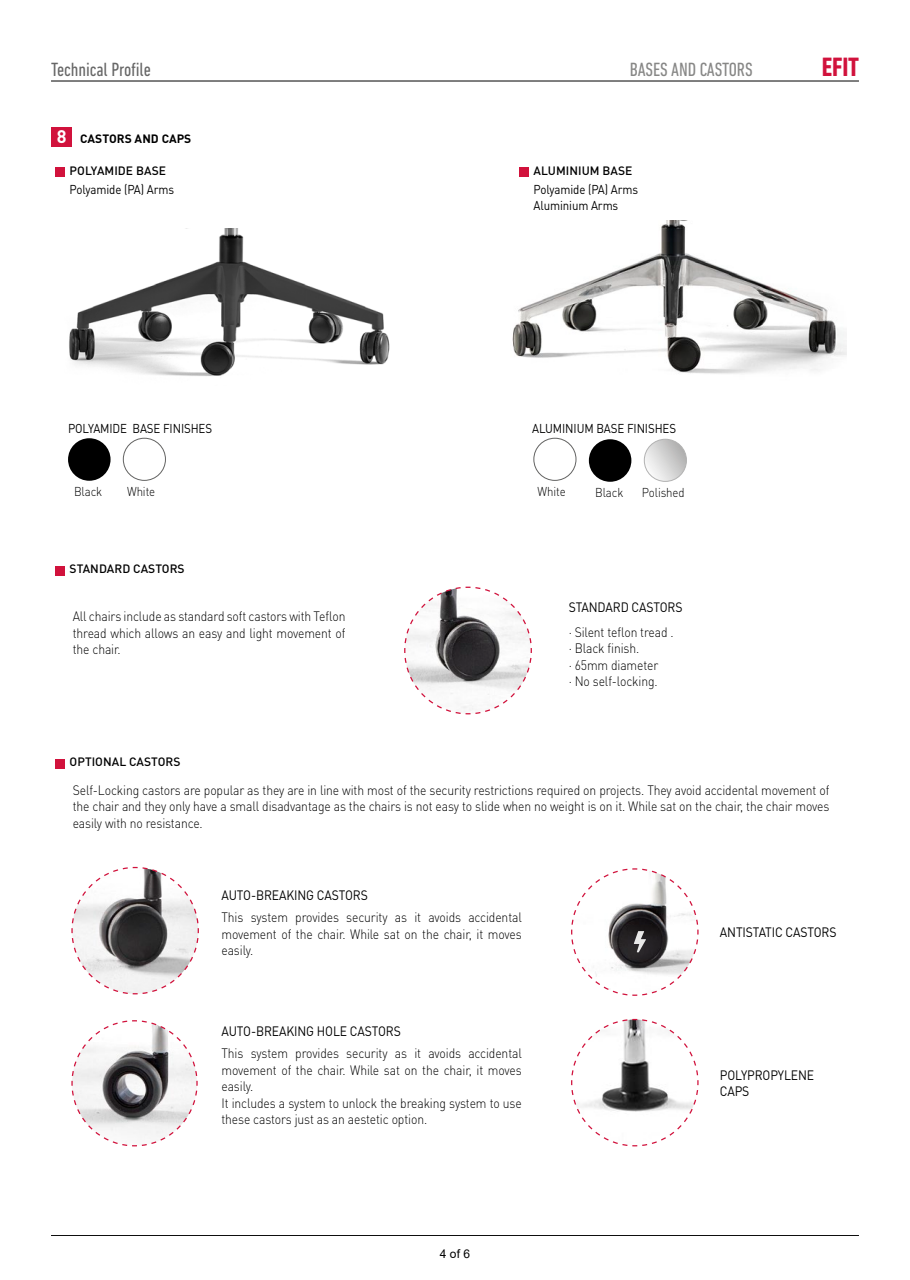
<style>
.page{position:relative;width:910px;height:1280px;background:#fff}
.page>*{position:absolute;margin:0;border:0;box-sizing:border-box;transform-origin:0 0}
.t1{font:700 condensed 27px "DIN Next LT Pro";color:#d1123c}
.t2{font:condensed 19.5px "DIN Next LT Pro";letter-spacing:-.005em;color:#000}
.t3{font:condensed 19.5px "DIN Next LT Pro";letter-spacing:-.005em;color:#878786}
.t4{font:700 18px "DIN Pro";color:#fff}
.t5{font:300 13.5px/16.5px "DIN Pro";letter-spacing:-.01em;color:#000;text-align:justify;scale:.9 1}
.t6{font:13.5px/16.5px "DIN Pro";letter-spacing:-.01em;color:#000;scale:.9 1}
.t7{font:12.75px/16.5px "DIN Pro";letter-spacing:-.01em;color:#000;scale:.9 1}
.t8{font:300 12.75px "DIN Pro";letter-spacing:-.01em;color:#000;scale:.9 1}
.t9{font:500 12px "DIN Pro";letter-spacing:.005em;color:#000}
.t10{font:700 12px "DIN Pro";letter-spacing:.005em;color:#000}
.t11{font:12px "Arial";color:#000}
</style>
<div class="page">
<hr style="left:51px;top:81px;width:808px;height:1px;background:#000">
<hr style="left:51px;top:1235px;width:808px;height:1px;background:#000">
<img style="left:512px;top:221px;width:334px;height:153px">
<img style="left:69px;top:228px;width:321px;height:148px">
<div style="left:534px;top:438px;width:42px;height:43px;border:1px solid #636362;border-radius:50%"></div>
<div style="left:123px;top:438px;width:43px;height:43px;border:1px solid #636362;border-radius:50%"></div>
<svg style="left:644px;top:439px;width:42px;height:42px"></svg>
<div style="left:644px;top:439px;width:43px;height:43px;border:1px solid #b2b2b2;border-radius:50%"></div>
<div style="left:589px;top:439px;width:42px;height:43px;background:#000;border-radius:50%"></div>
<div style="left:68px;top:438px;width:43px;height:43px;background:#000;border-radius:50%"></div>
<svg style="left:571px;top:1018px;width:128px;height:129px"></svg>
<svg style="left:71px;top:866px;width:128px;height:129px"></svg>
<svg style="left:404px;top:586px;width:128px;height:129px"></svg>
<svg style="left:71px;top:1020px;width:127px;height:127px"></svg>
<svg style="left:571px;top:868px;width:128px;height:128px"></svg>
<div style="left:51px;top:127px;width:21px;height:20px;background:#d1123c"></div>
<div style="left:55px;top:167px;width:10px;height:10px;background:#d1123c"></div>
<div style="left:55px;top:566px;width:10px;height:10px;background:#d1123c"></div>
<div style="left:55px;top:758px;width:10px;height:10px;background:#d1123c"></div>
<div style="left:519px;top:167px;width:10px;height:10px;background:#d1123c"></div>
<h2 class="t2" style="left:51px;top:58px;width:102px">Technical Profile</h2>
<h2 class="t3" style="left:630px;top:58px;width:124px">BASES AND CASTORS</h2>
<h3 class="t4" style="left:57px;top:124px;width:11px">8</h3>
<p class="t10" style="left:80px;top:130px;width:113px">CASTORS AND CAPS</p>
<p class="t9" style="left:70px;top:162px;width:98px">POLYAMIDE BASE</p>
<p class="t9" style="left:534px;top:162px;width:100px">ALUMINIUM BASE</p>
<p class="t7" style="left:70px;top:180px;width:118px">Polyamide (PA) Arms</p>
<p class="t7" style="left:534px;top:180px;width:118px">Polyamide (PA) Arms<br>Aluminium Arms</p>
<h1 class="t1" style="left:822px;top:51px;width:39px">EFIT</h1>
<p class="t7" style="left:68px;top:419px;width:162px">POLYAMIDE BASE FINISHES</p>
<p class="t7" style="left:532px;top:419px;width:161px">ALUMINIUM BASE FINISHES</p>
<p class="t8" style="left:74px;top:483px;width:33px">Black</p>
<p class="t8" style="left:127px;top:482px;width:33px">White</p>
<p class="t8" style="left:538px;top:482px;width:33px">White</p>
<p class="t8" style="left:595px;top:483px;width:33px">Black</p>
<p class="t8" style="left:642px;top:483px;width:49px">Polished</p>
<p class="t9" style="left:70px;top:561px;width:117px">STANDARD CASTORS</p>
<p class="t5" style="left:73px;top:608px;width:305px">All chairs include as standard soft castors with Teflon thread which allows an easy and light movement of the chair.</p>
<p class="t9" style="left:70px;top:754px;width:112px">OPTIONAL CASTORS</p>
<p class="t6" style="left:569px;top:598px;width:128px">STANDARD CASTORS</p>
<p class="t5" style="left:569px;top:623px;width:118px;text-align:left">· Silent teflon tread . · Black finish.<br>· 65mm diameter<br>· No self-locking.</p>
<p class="t5" style="left:73px;top:781px;width:842px">Self-Locking castors are popular as they are in line with most of the security restrictions required on projects. They avoid accidental movement of the chair and they only have a small disadvantage as the chairs is not easy to slide when no weight is on it. While sat on the chair, the chair moves easily with no resistance.</p>
<p class="t6" style="left:221px;top:886px;width:164px">AUTO-BREAKING CASTORS</p>
<p class="t5" style="left:221px;top:908px;width:335px">This system provides security as it avoids accidental movement of the chair. While sat on the chair, it moves easily.</p>
<p class="t6" style="left:221px;top:1022px;width:201px">AUTO-BREAKING HOLE CASTORS</p>
<p class="t5" style="left:221px;top:1044px;width:335px;text-align:left">This system provides security as it avoids accidental movement of the chair. While sat on the chair, it moves easily.<br>It includes a system to unlock the breaking system to use these castors just as an aestetic option.</p>
<p class="t11" style="left:440px;top:1246px;width:32px">4 of 6</p>
<p class="t6" style="left:720px;top:923px;width:131px">ANTISTATIC CASTORS</p>
<p class="t6" style="left:720px;top:1066px;width:106px">POLYPROPYLENE<br>CAPS</p>
</div>
